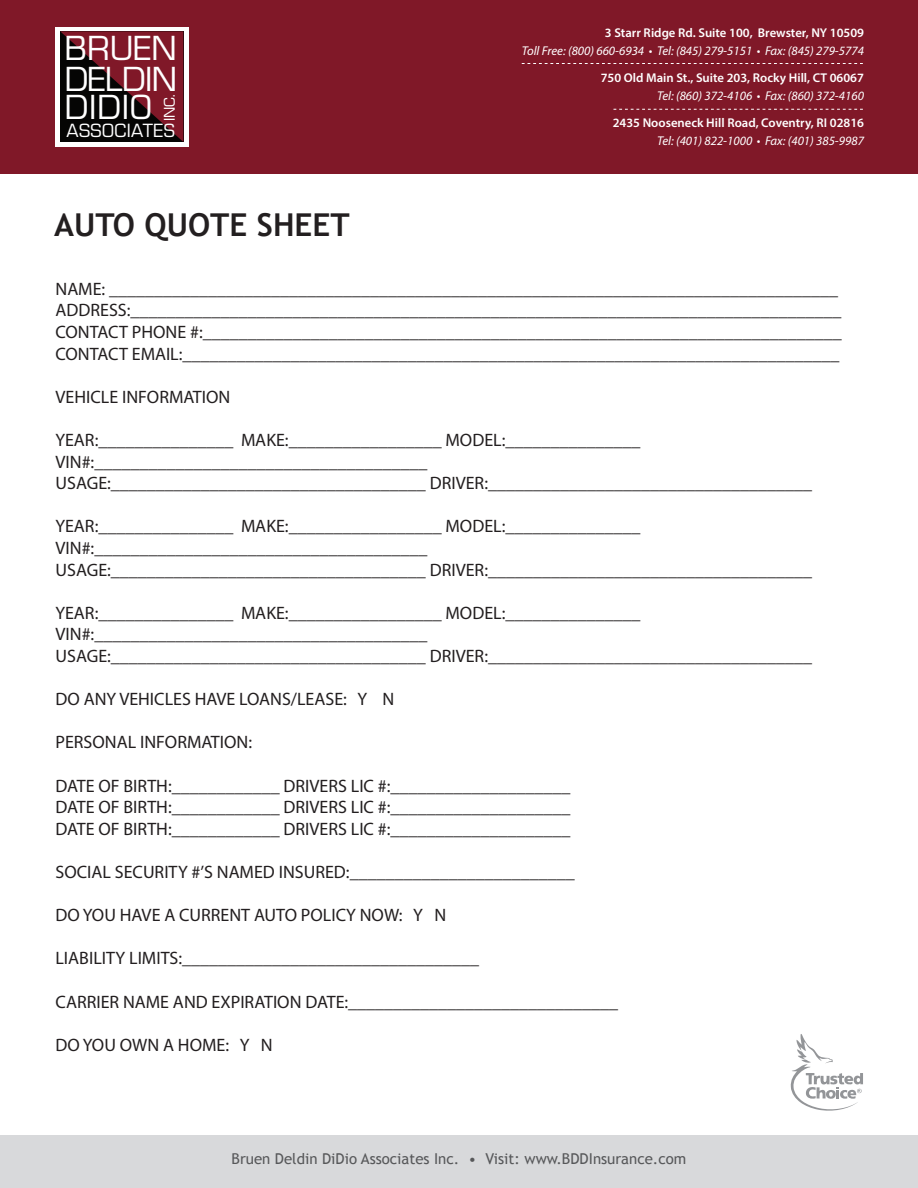
<style>
.page{position:relative;width:918px;height:1188px;background:#fff}
.page>*{position:absolute;margin:0;border:0;box-sizing:border-box;transform-origin:0 0}
.t1{font:32.25px/30.9px "Eurostile";letter-spacing:-.025em;color:#fff}
.t2{font:32.25px "Eurostile";color:#fff}
.t3{font:700 31.5px "Trebuchet MS";color:#231f20}
.t4{font:18px/21.6px "Myriad Pro";color:#231f20}
.t5{font:17.7px "Eurostile";letter-spacing:.025em;color:#fff}
.t6{font:15px "Trebuchet MS";color:#57585a}
.t7{font:14.4px "Eurostile";color:#fff}
.t8{font:italic 12.75px "Myriad Pro";color:#fff}
.t9{font:600 12.75px "Myriad Pro";color:#fff}
</style>
<div class="page">
<div style="left:0;top:0;width:918px;height:173px;background:#801828"></div>
<div style="left:55px;top:27px;width:133px;height:120px;background:#fff"></div>
<svg style="left:60px;top:31px;width:123px;height:111px;background:#400e15"></svg>
<svg style="left:790px;top:1034px;width:73px;height:77px"></svg>
<div style="left:0;top:1135px;width:918px;height:53px;background:#d8d9db"></div>
<svg style="left:522px;top:63px;width:341px;height:1px"></svg>
<svg style="left:614px;top:109px;width:249px;height:1px"></svg>
<h1 class="t1" style="left:65px;top:33px;width:114px">BRUEN<br>DELDIN</h1>
<h1 class="t2" style="left:65px;top:88px;width:88px">DIDIO</h1>
<p class="t5" style="left:66px;top:120px;width:110px">ASSOCIATES</p>
<p class="t7" style="left:161px;top:121px;width:29px;rotate:-90deg">INC.</p>
<h2 class="t3" style="left:54px;top:205px;width:297px">AUTO QUOTE SHEET</h2>
<p class="t9" style="left:605px;top:24px;width:261px">3 Starr Ridge Rd. Suite 100, Brewster, NY 10509</p>
<p class="t8" style="left:522px;top:43px;width:344px">Toll Free: (800) 660-6934 • Tel: (845) 279-5151 • Fax: (845) 279-5774</p>
<p class="t9" style="left:601px;top:69px;width:265px">750 Old Main St., Suite 203, Rocky Hill, CT 06067</p>
<p class="t8" style="left:657px;top:87px;width:208px">Tel: (860) 372-4106 • Fax: (860) 372-4160</p>
<p class="t9" style="left:613px;top:115px;width:253px">2435 Nooseneck Hill Road, Coventry, RI 02816</p>
<p class="t8" style="left:657px;top:133px;width:208px">Tel: (401) 822-1000 • Fax: (401) 385-9987</p>
<p class="t4" style="left:56px;top:278px;width:788px">NAME: _________________________________________________________________________________ ADDRESS:_______________________________________________________________________________ CONTACT PHONE #:_______________________________________________________________________ CONTACT EMAIL:_________________________________________________________________________</p>
<p class="t4" style="left:56px;top:386px;width:176px">VEHICLE INFORMATION</p>
<p class="t4" style="left:56px;top:429px;width:758px">YEAR:_______________ MAKE:_________________ MODEL:_______________<br>VIN#:_____________________________________<br>USAGE:___________________________________ DRIVER:____________________________________</p>
<p class="t4" style="left:56px;top:515px;width:758px">YEAR:_______________ MAKE:_________________ MODEL:_______________<br>VIN#:_____________________________________<br>USAGE:___________________________________ DRIVER:____________________________________</p>
<p class="t4" style="left:56px;top:602px;width:758px">YEAR:_______________ MAKE:_________________ MODEL:_______________<br>VIN#:_____________________________________<br>USAGE:___________________________________ DRIVER:____________________________________</p>
<p class="t4" style="left:56px;top:688px;width:340px">DO ANY VEHICLES HAVE LOANS/LEASE: Y N</p>
<p class="t4" style="left:56px;top:731px;width:198px">PERSONAL INFORMATION:</p>
<p class="t4" style="left:56px;top:774px;width:517px;text-align:justify">DATE OF BIRTH:____________ DRIVERS LIC #:____________________ DATE OF BIRTH:____________ DRIVERS LIC #:____________________ DATE OF BIRTH:____________ DRIVERS LIC #:____________________</p>
<p class="t4" style="left:56px;top:861px;width:521px">SOCIAL SECURITY #’S NAMED INSURED:_________________________</p>
<p class="t4" style="left:56px;top:904px;width:392px">DO YOU HAVE A CURRENT AUTO POLICY NOW: Y N</p>
<p class="t4" style="left:56px;top:947px;width:425px">LIABILITY LIMITS:_________________________________</p>
<p class="t4" style="left:56px;top:990px;width:564px">CARRIER NAME AND EXPIRATION DATE:______________________________</p>
<p class="t4" style="left:56px;top:1034px;width:219px">DO YOU OWN A HOME: Y N</p>
<p class="t6" style="left:232px;top:1150px;width:456px">Bruen Deldin DiDio Associates Inc. • Visit: www.BDDInsurance.com</p>
</div>
